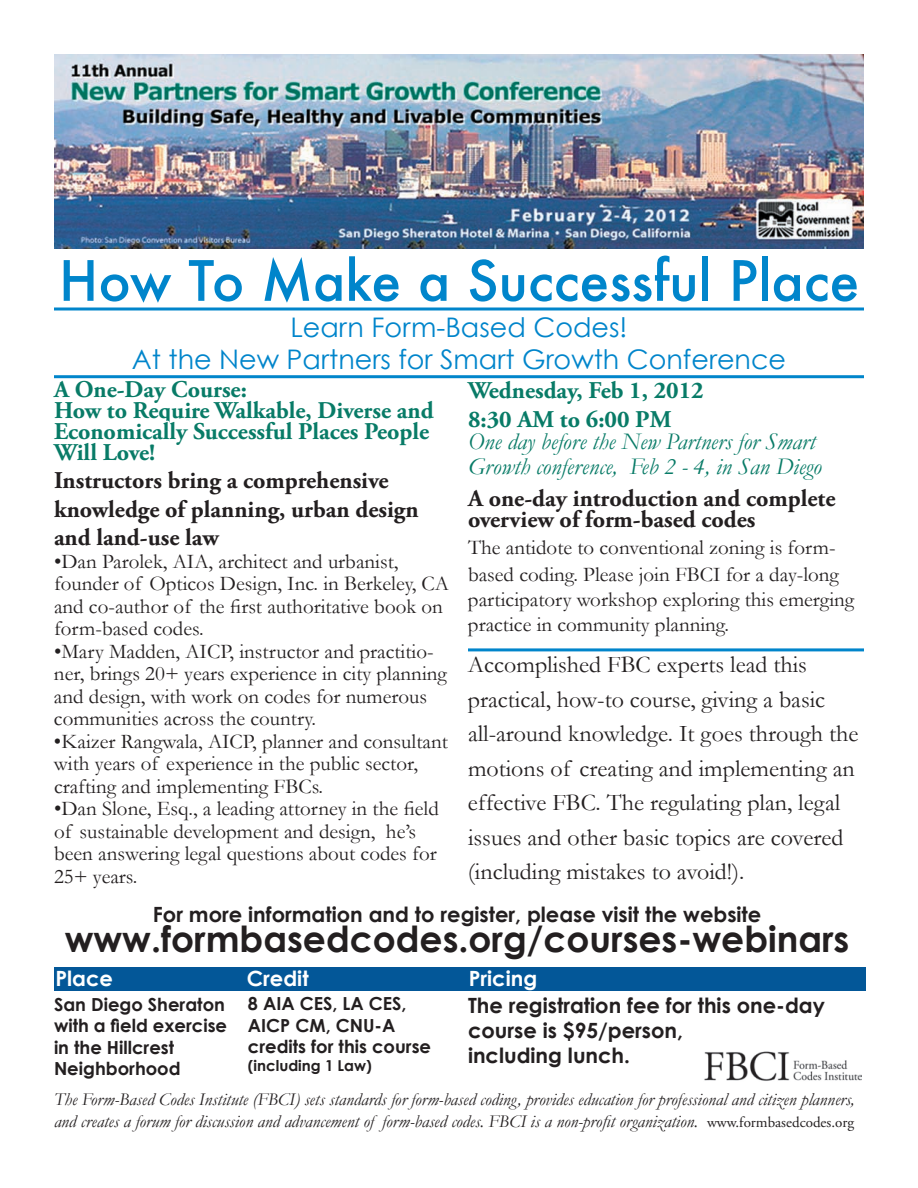
<style>
.page{position:relative;width:918px;height:1188px;background:#fff}
.page>*{position:absolute;margin:0;border:0;box-sizing:border-box;transform-origin:0 0}
.t1{font:500 54px "Futura";color:#0085cb}
.t2{font:700 36px "Century Gothic";color:#231f20}
.t3{font:27px/32.4px "Century Gothic";color:#0085cb;text-align:center}
.t4{font:24px/34.5px "Garamond";color:#231f20}
.t5{font:700 24px/28.8px "Adobe Garamond Pro";color:#231f20}
.t6{font:700 24px/21px "Adobe Garamond Pro";color:#087b67}
.t7{font:italic 24px/25.2px "Garamond";color:#087b67}
.t8{font:21px/22.5px "Garamond";color:#231f20}
.t9{font:700 21px/25.2px "Century Gothic";color:#231f20}
.t10{font:700 21px "Century Gothic";color:#fff}
.t11{font:italic 18px/21.6px "Garamond";color:#231f20}
.t12{font:700 18px/21.6px "Century Gothic";color:#231f20}
.t13{font:700 15px "Century Gothic";color:#231f20}
.s1{font-family:"Adobe Garamond Pro";font-style:normal;font-size:15px}
</style>
<div class="page">
<div style="left:54px;top:968px;width:811px;height:23px;background:#035798"></div>
<svg style="left:54px;top:307px;width:807px;height:72px"></svg>
<img style="left:704px;top:1051px;width:157px;height:30px">
<hr style="left:54px;top:375px;width:810px;height:3px;background:#0085cb">
<hr style="left:54px;top:308px;width:810px;height:2px;background:#0085cb">
<hr style="left:468px;top:648px;width:396px;height:3px;background:#0085cb">
<img style="left:54px;top:54px;width:810px;height:195px">
<h1 class="t1" style="left:59px;top:244px;width:802px">How To Make a Successful Place</h1>
<p class="t3" style="left:132px;top:310px;width:656px">Learn Form-Based Codes!<br>At the New Partners for Smart Growth Conference</p>
<p class="t6" style="left:468px;top:376px;width:237px;line-height:28.8px">Wednesday, Feb 1, 2012<br>8:30 AM to 6:00 PM</p>
<p class="t7" style="left:468px;top:429px;width:355px">One day before the New Partners for Smart<br>Growth conference, Feb 2 - 4, in San Diego</p>
<p class="t6" style="left:54px;top:380px;width:381px">A One-Day Course:<br>How to Require Walkable, Diverse and<br>Economically Successful Places People<br>Will Love!</p>
<p class="t5" style="left:54px;top:466px;width:366px">Instructors bring a comprehensive knowledge of planning, urban design and land-use law</p>
<p class="t8" style="left:54px;top:550px;width:397px">•Dan Parolek, AIA, architect and urbanist, founder of Opticos Design, Inc. in Berkeley, CA and co-author of the first authoritative book on form-based codes.</p>
<p class="t8" style="left:54px;top:640px;width:394px">•Mary Madden, AICP, instructor and practitio&shy;ner, brings 20+ years experience in city planning and design, with work on codes for numerous communities across the country.</p>
<p class="t8" style="left:54px;top:730px;width:395px">•Kaizer Rangwala, AICP, planner and consultant with years of experience in the public sector, crafting and implementing FBCs.</p>
<p class="t8" style="left:54px;top:797px;width:386px">•Dan Slone, Esq., a leading attorney in the field of sustainable development and design, he’s been answering legal questions about codes for 25+ years.</p>
<p class="t5" style="left:468px;top:488px;width:369px;line-height:21px">A one-day introduction and complete overview of form-based codes</p>
<p class="t8" style="left:468px;top:534px;width:388px;line-height:25.8px">The antidote to conventional zoning is form&shy;based coding. Please join FBCI for a day-long participatory workshop exploring this emerging practice in community planning.</p>
<p class="t4" style="left:468px;top:647px;width:392px">Accomplished FBC experts lead this practical, how-to course, giving a basic all-around knowledge. It goes through the motions of creating and implementing an effective FBC. The regulating plan, legal issues and other basic topics are covered (including mistakes to avoid!).</p>
<p class="t9" style="left:153px;top:902px;width:610px">For more information and to register, please visit the website</p>
<h2 class="t2" style="left:65px;top:917px;width:786px">www.formbasedcodes.org/courses-webinars</h2>
<p class="t10" style="left:56px;top:966px;width:59px">Place</p>
<p class="t10" style="left:247px;top:966px;width:63px">Credit</p>
<p class="t10" style="left:469px;top:966px;width:70px">Pricing</p>
<p class="t12" style="left:54px;top:993px;width:175px">San Diego Sheraton with a field exercise in the Hillcrest<br>Neighborhood</p>
<p class="t12" style="left:248px;top:992px;width:185px">8 AIA CES, LA CES,<br>AICP CM, CNU-A credits for this course</p>
<p class="t13" style="left:248px;top:1057px;width:125px">(including 1 Law)</p>
<p class="t9" style="left:468px;top:992px;width:358px">The registration fee for this one-day course is $95/person,<br>including lunch.</p>
<p class="t11" style="left:54px;top:1088px;width:802px">The Form-Based Codes Institute (FBCI) sets standards for form-based coding, provides education for professional and citizen planners, and creates a forum for discussion and advancement of form-based codes. FBCI is a non-profit organization. <span class="s1">www.formbasedcodes.org</span></p>
</div>
